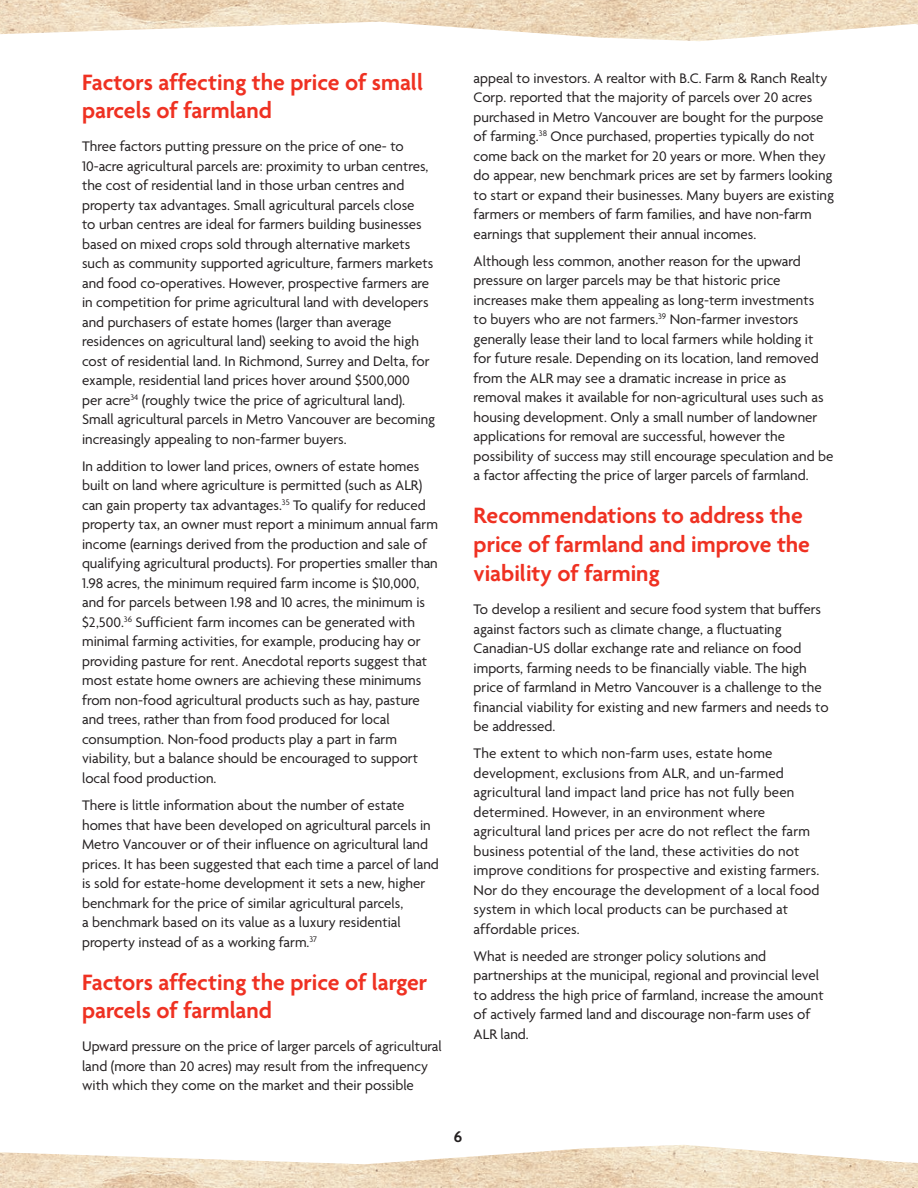
<style>
.page{position:relative;width:918px;height:1188px;background:#fff}
.page>*{position:absolute;margin:0;border:0;box-sizing:border-box;transform-origin:0 0}
.Headline{font:600 24px/28.8px "Agenda";color:#ef3122}
.t1{font:600 16.5px "Agenda";color:#231f20}
.Body{font:15px/19.5px "Agenda";color:#231f20}
</style>
<div class="page">
<img style="left:0;top:0;width:918px;height:41px">
<img style="left:0;top:1145px;width:918px;height:43px">
<p class="Headline" style="left:82px;top:67px;width:342px">Factors affecting the price of small parcels of farmland</p>
<p class="Body" style="left:82px;top:137px;width:355px">Three factors putting pressure on the price of one- to 10-acre agricultural parcels are: proximity to urban centres, the cost of residential land in those urban centres and property tax advantages. Small agricultural parcels close<br>to urban centres are ideal for farmers building businesses based on mixed crops sold through alternative markets such as community supported agriculture, farmers markets and food co-operatives. However, prospective farmers are in competition for prime agricultural land with developers and purchasers of estate homes (larger than average residences on agricultural land) seeking to avoid the high cost of residential land. In Richmond, Surrey and Delta, for example, residential land prices hover around $500,000<br>per acre<sup>34</sup> (roughly twice the price of agricultural land).<br>Small agricultural parcels in Metro Vancouver are becoming increasingly appealing to non-farmer buyers.</p>
<p class="Body" style="left:82px;top:456px;width:357px">In addition to lower land prices, owners of estate homes built on land where agriculture is permitted (such as ALR) can gain property tax advantages.<sup>35</sup> To qualify for reduced property tax, an owner must report a minimum annual farm income (earnings derived from the production and sale of qualifying agricultural products). For properties smaller than 1.98 acres, the minimum required farm income is $10,000, and for parcels between 1.98 and 10 acres, the minimum is $2,500.<sup>36</sup> Sufficient farm incomes can be generated with minimal farming activities, for example, producing hay or providing pasture for rent. Anecdotal reports suggest that most estate home owners are achieving these minimums from non-food agricultural products such as hay, pasture and trees, rather than from food produced for local consumption. Non-food products play a part in farm viability, but a balance should be encouraged to support local food production.</p>
<p class="Body" style="left:82px;top:795px;width:358px">There is little information about the number of estate homes that have been developed on agricultural parcels in Metro Vancouver or of their influence on agricultural land prices. It has been suggested that each time a parcel of land is sold for estate-home development it sets a new, higher benchmark for the price of similar agricultural parcels,<br>a benchmark based on its value as a luxury residential property instead of as a working farm.<sup>37</sup></p>
<p class="Headline" style="left:82px;top:967px;width:347px">Factors affecting the price of larger parcels of farmland</p>
<p class="Body" style="left:82px;top:1037px;width:361px">Upward pressure on the price of larger parcels of agricultural land (more than 20 acres) may result from the infrequency with which they come on the market and their possible</p>
<p class="Body" style="left:474px;top:68px;width:362px">appeal to investors. A realtor with B.C. Farm &amp; Ranch Realty Corp. reported that the majority of parcels over 20 acres purchased in Metro Vancouver are bought for the purpose of farming.<sup>38</sup> Once purchased, properties typically do not come back on the market for 20 years or more. When they do appear, new benchmark prices are set by farmers looking to start or expand their businesses. Many buyers are existing farmers or members of farm families, and have non-farm earnings that supplement their annual incomes.</p>
<p class="Body" style="left:474px;top:251px;width:361px">Although less common, another reason for the upward pressure on larger parcels may be that historic price increases make them appealing as long-term investments<br>to buyers who are not farmers.<sup>39</sup> Non-farmer investors generally lease their land to local farmers while holding it for future resale. Depending on its location, land removed from the ALR may see a dramatic increase in price as removal makes it available for non-agricultural uses such as housing development. Only a small number of landowner applications for removal are successful, however the possibility of success may still encourage speculation and be a factor affecting the price of larger parcels of farmland.</p>
<p class="Headline" style="left:474px;top:501px;width:338px">Recommendations to address the price of farmland and improve the viability of farming</p>
<p class="Body" style="left:474px;top:599px;width:357px">To develop a resilient and secure food system that buffers against factors such as climate change, a fluctuating Canadian-US dollar exchange rate and reliance on food imports, farming needs to be financially viable. The high price of farmland in Metro Vancouver is a challenge to the financial viability for existing and new farmers and needs to be addressed.</p>
<p class="Body" style="left:474px;top:743px;width:348px">The extent to which non-farm uses, estate home development, exclusions from ALR, and un-farmed agricultural land impact land price has not fully been determined. However, in an environment where agricultural land prices per acre do not reflect the farm business potential of the land, these activities do not improve conditions for prospective and existing farmers.<br>Nor do they encourage the development of a local food system in which local products can be purchased at affordable prices.</p>
<p class="Body" style="left:474px;top:946px;width:352px">What is needed are stronger policy solutions and partnerships at the municipal, regional and provincial level to address the high price of farmland, increase the amount of actively farmed land and discourage non-farm uses of ALR land.</p>
<p class="t1" style="left:454px;top:1127px;width:10px">6</p>
</div>
